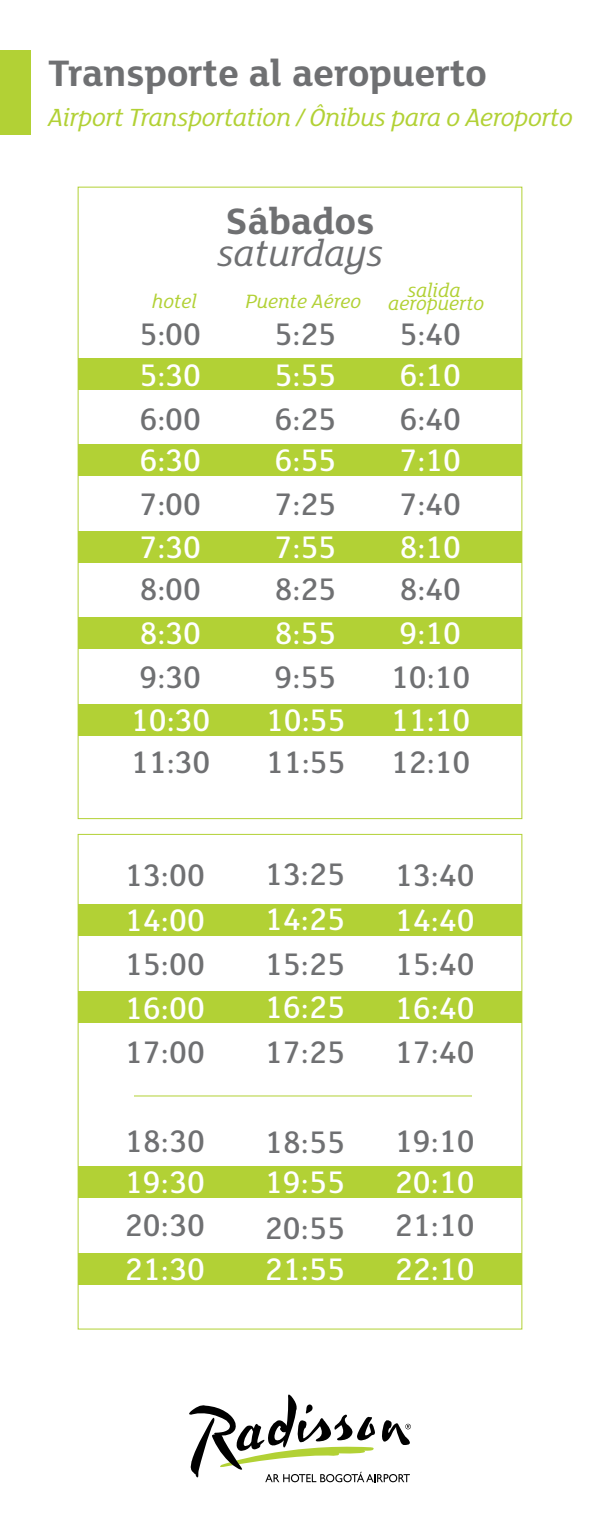
<style>
.page{position:relative;width:600px;height:1528px;background:#fff}
.page>*{position:absolute;margin:0;border:0;box-sizing:border-box;transform-origin:0 0}
.t1{font:700 40px "FS Lola";color:#6f7072}
.t2{font:italic 39.8px "FS Lola";color:#6f7072}
.t3{font:700 39.8px "FS Lola";color:#6f7072}
.t4{font:500 33.9px "FS Lola";letter-spacing:.005em;color:#6f7072}
.t5{font:500 33.9px "FS Lola";letter-spacing:.005em;color:#fff}
.t6{font:italic 27px "FS Lola";letter-spacing:-.015em;color:#b2d135}
.t7{font:italic 21px "FS Lola";color:#b2d135}
</style>
<div class="page">
<div style="left:0;top:50px;width:31px;height:85px;background:#b2d135"></div>
<div style="left:78px;top:358px;width:444px;height:31px;background:#b2d135"></div>
<div style="left:78px;top:904px;width:444px;height:32px;background:#b2d135"></div>
<div style="left:78px;top:991px;width:444px;height:31px;background:#b2d135"></div>
<div style="left:78px;top:1166px;width:444px;height:31px;background:#b2d135"></div>
<div style="left:78px;top:1253px;width:444px;height:31px;background:#b2d135"></div>
<div style="left:78px;top:444px;width:444px;height:32px;background:#b2d135"></div>
<div style="left:78px;top:531px;width:444px;height:31px;background:#b2d135"></div>
<div style="left:78px;top:617px;width:444px;height:31px;background:#b2d135"></div>
<div style="left:78px;top:704px;width:444px;height:31px;background:#b2d135"></div>
<hr style="left:134px;top:1095px;width:338px;height:1px;background:#b2d135">
<svg style="left:189px;top:1394px;width:222px;height:88px"></svg>
<p class="t1" style="left:48px;top:46px;width:440px">Transporte al aeropuerto</p>
<p class="t6" style="left:48px;top:99px;width:527px">Airport Transportation / Ônibus para o Aeroporto</p>
<p class="t7" style="left:152px;top:287px;width:46px">hotel</p>
<p class="t4" style="left:140px;top:311px;width:63px">5:00</p>
<p class="t5" style="left:140px;top:353px;width:63px">5:30</p>
<p class="t4" style="left:140px;top:397px;width:63px">6:00</p>
<p class="t5" style="left:140px;top:438px;width:63px">6:30</p>
<p class="t4" style="left:140px;top:482px;width:63px">7:00</p>
<p class="t5" style="left:140px;top:524px;width:63px">7:30</p>
<p class="t4" style="left:140px;top:567px;width:63px">8:00</p>
<p class="t5" style="left:140px;top:611px;width:63px">8:30</p>
<p class="t4" style="left:140px;top:655px;width:63px">9:30</p>
<p class="t5" style="left:131px;top:697px;width:81px">10:30</p>
<p class="t4" style="left:131px;top:740px;width:81px">11:30</p>
<p class="t3" style="left:226px;top:194px;width:150px">Sábados</p>
<p class="t2" style="left:217px;top:227px;width:167px">saturdays</p>
<p class="t7" style="left:407px;top:276px;width:55px">salida</p>
<p class="t7" style="left:245px;top:287px;width:117px">Puente Aéreo</p>
<p class="t7" style="left:388px;top:289px;width:98px">aeropuerto</p>
<p class="t4" style="left:275px;top:311px;width:63px">5:25</p>
<p class="t5" style="left:275px;top:353px;width:63px">5:55</p>
<p class="t4" style="left:275px;top:397px;width:63px">6:25</p>
<p class="t5" style="left:275px;top:438px;width:63px">6:55</p>
<p class="t4" style="left:275px;top:482px;width:63px">7:25</p>
<p class="t5" style="left:275px;top:524px;width:63px">7:55</p>
<p class="t4" style="left:275px;top:567px;width:63px">8:25</p>
<p class="t5" style="left:275px;top:611px;width:63px">8:55</p>
<p class="t4" style="left:275px;top:655px;width:63px">9:55</p>
<p class="t5" style="left:266px;top:697px;width:81px">10:55</p>
<p class="t4" style="left:266px;top:740px;width:81px">11:55</p>
<p class="t4" style="left:399px;top:311px;width:63px">5:40</p>
<p class="t5" style="left:399px;top:353px;width:63px">6:10</p>
<p class="t4" style="left:399px;top:397px;width:63px">6:40</p>
<p class="t5" style="left:399px;top:438px;width:63px">7:10</p>
<p class="t4" style="left:399px;top:482px;width:63px">7:40</p>
<p class="t5" style="left:399px;top:524px;width:63px">8:10</p>
<p class="t4" style="left:399px;top:567px;width:63px">8:40</p>
<p class="t5" style="left:399px;top:611px;width:63px">9:10</p>
<p class="t4" style="left:391px;top:655px;width:81px">10:10</p>
<p class="t5" style="left:391px;top:697px;width:81px">11:10</p>
<p class="t4" style="left:391px;top:740px;width:81px">12:10</p>
<p class="t4" style="left:125px;top:853px;width:81px">13:00</p>
<p class="t4" style="left:265px;top:852px;width:81px">13:25</p>
<p class="t4" style="left:395px;top:853px;width:81px">13:40</p>
<p class="t5" style="left:125px;top:897px;width:81px">14:00</p>
<p class="t5" style="left:265px;top:896px;width:81px">14:25</p>
<p class="t5" style="left:395px;top:897px;width:81px">14:40</p>
<p class="t4" style="left:125px;top:941px;width:81px">15:00</p>
<p class="t4" style="left:265px;top:941px;width:81px">15:25</p>
<p class="t4" style="left:395px;top:941px;width:81px">15:40</p>
<p class="t5" style="left:125px;top:986px;width:81px">16:00</p>
<p class="t5" style="left:265px;top:985px;width:81px">16:25</p>
<p class="t5" style="left:395px;top:986px;width:81px">16:40</p>
<p class="t4" style="left:125px;top:1030px;width:81px">17:00</p>
<p class="t4" style="left:265px;top:1030px;width:81px">17:25</p>
<p class="t4" style="left:395px;top:1030px;width:81px">17:40</p>
<p class="t4" style="left:125px;top:1118px;width:81px">18:30</p>
<p class="t4" style="left:265px;top:1119px;width:81px">18:55</p>
<p class="t4" style="left:395px;top:1118px;width:81px">19:10</p>
<p class="t5" style="left:125px;top:1159px;width:81px">19:30</p>
<p class="t5" style="left:265px;top:1159px;width:81px">19:55</p>
<p class="t5" style="left:395px;top:1159px;width:81px">20:10</p>
<p class="t4" style="left:125px;top:1203px;width:81px">20:30</p>
<p class="t4" style="left:265px;top:1205px;width:81px">20:55</p>
<p class="t4" style="left:395px;top:1203px;width:81px">21:10</p>
<p class="t5" style="left:125px;top:1246px;width:81px">21:30</p>
<p class="t5" style="left:265px;top:1246px;width:81px">21:55</p>
<p class="t5" style="left:395px;top:1246px;width:81px">22:10</p>
</div>
